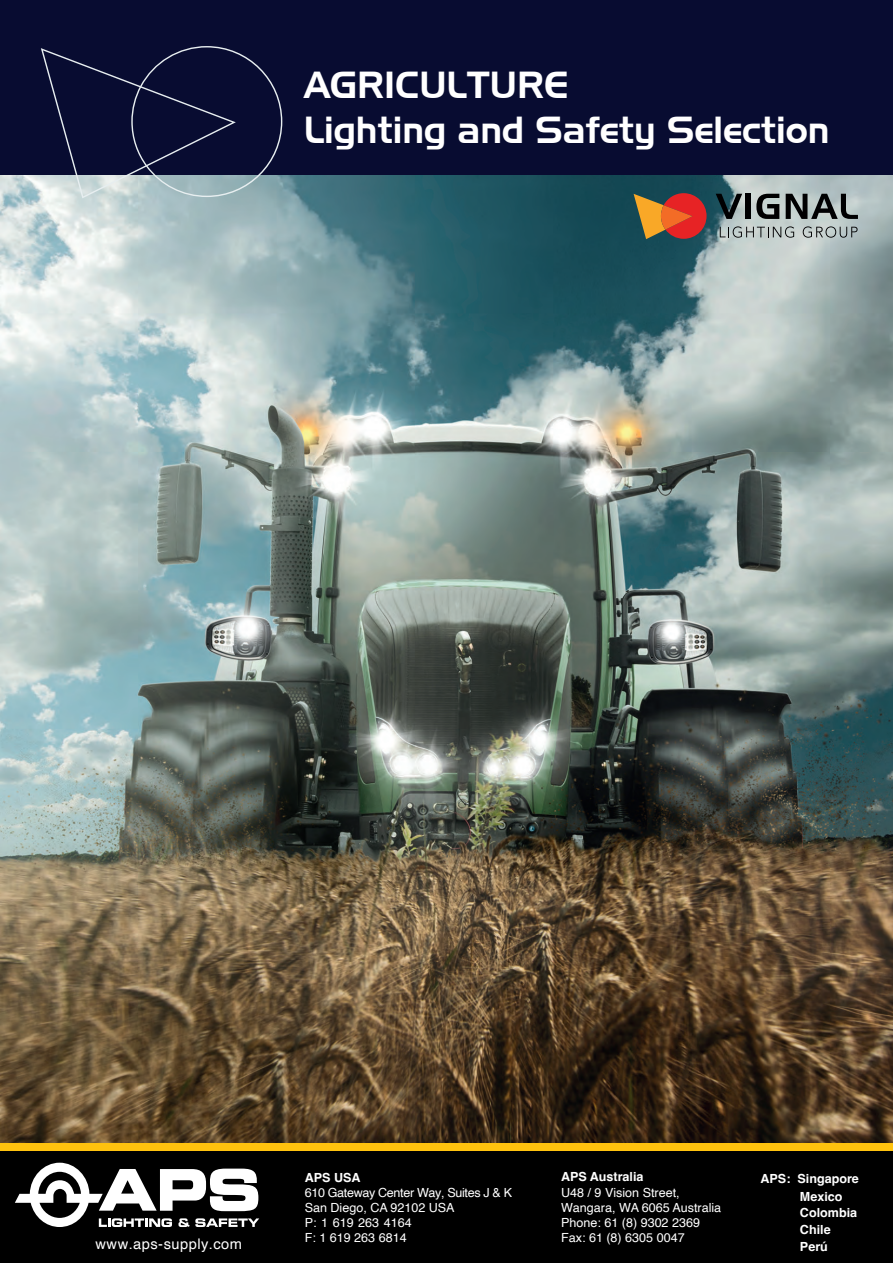
<style>
.page{position:relative;width:893px;height:1263px;background:#fff}
.page>*{position:absolute;margin:0;border:0;box-sizing:border-box;transform-origin:0 0}
.t1{font:37.5px/45px "Slicker";color:#fff}
.t2{font:14.7px "Helvetica";letter-spacing:.03em;color:#fff}
.t3{font:12.6px/15px "Helvetica";color:#fff}
.t4{font:700 12.6px/16.8px "Helvetica";color:#fff}
</style>
<div class="page">
<div style="left:0;top:0;width:893px;height:182px;background:#080c31"></div>
<img style="left:0;top:176px;width:893px;height:967px">
<svg style="left:41px;top:46px;width:241px;height:152px"></svg>
<svg style="left:634px;top:193px;width:73px;height:46px"></svg>
<svg style="left:720px;top:226px;width:74px;height:12px"></svg>
<svg style="left:803px;top:226px;width:54px;height:12px"></svg>
<svg style="left:716px;top:194px;width:26px;height:25px"></svg>
<div style="left:745px;top:194px;width:6px;height:25px;background:#000001"></div>
<svg style="left:756px;top:194px;width:23px;height:25px"></svg>
<svg style="left:786px;top:194px;width:72px;height:25px"></svg>
<div style="left:0;top:1143px;width:893px;height:8px;background:#ffc20e"></div>
<div style="left:0;top:1151px;width:893px;height:112px;background:#000"></div>
<svg style="left:15px;top:1163px;width:244px;height:64px"></svg>
<h1 class="t1" style="left:304px;top:63px;width:527px">AGRICULTURE<br>Lighting and Safety Selection</h1>
<p class="t2" style="left:96px;top:1233px;width:148px">www.aps-supply.com</p>
<p class="t4" style="left:305px;top:1170px;width:57px">APS USA</p>
<p class="t3" style="left:305px;top:1185px;width:209px">610 Gateway Center Way, Suites J &amp; K<br>San Diego, CA 92102 USA<br>P: 1 619 263 4164<br>F: 1 619 263 6814</p>
<p class="t4" style="left:561px;top:1170px;width:84px">APS Australia</p>
<p class="t3" style="left:561px;top:1185px;width:162px">U48 / 9 Vision Street,<br>Wangara, WA 6065 Australia<br>Phone: 61 (8) 9302 2369<br>Fax: 61 (8) 6305 0047</p>
<p class="t4" style="left:800px;top:1170px;width:60px;line-height:18.1px;text-indent:-39px">APS: Singapore<br>Mexico</p>
<p class="t4" style="left:800px;top:1206px;width:59px">Colombia<br>Chile<br>Perú</p>
</div>
